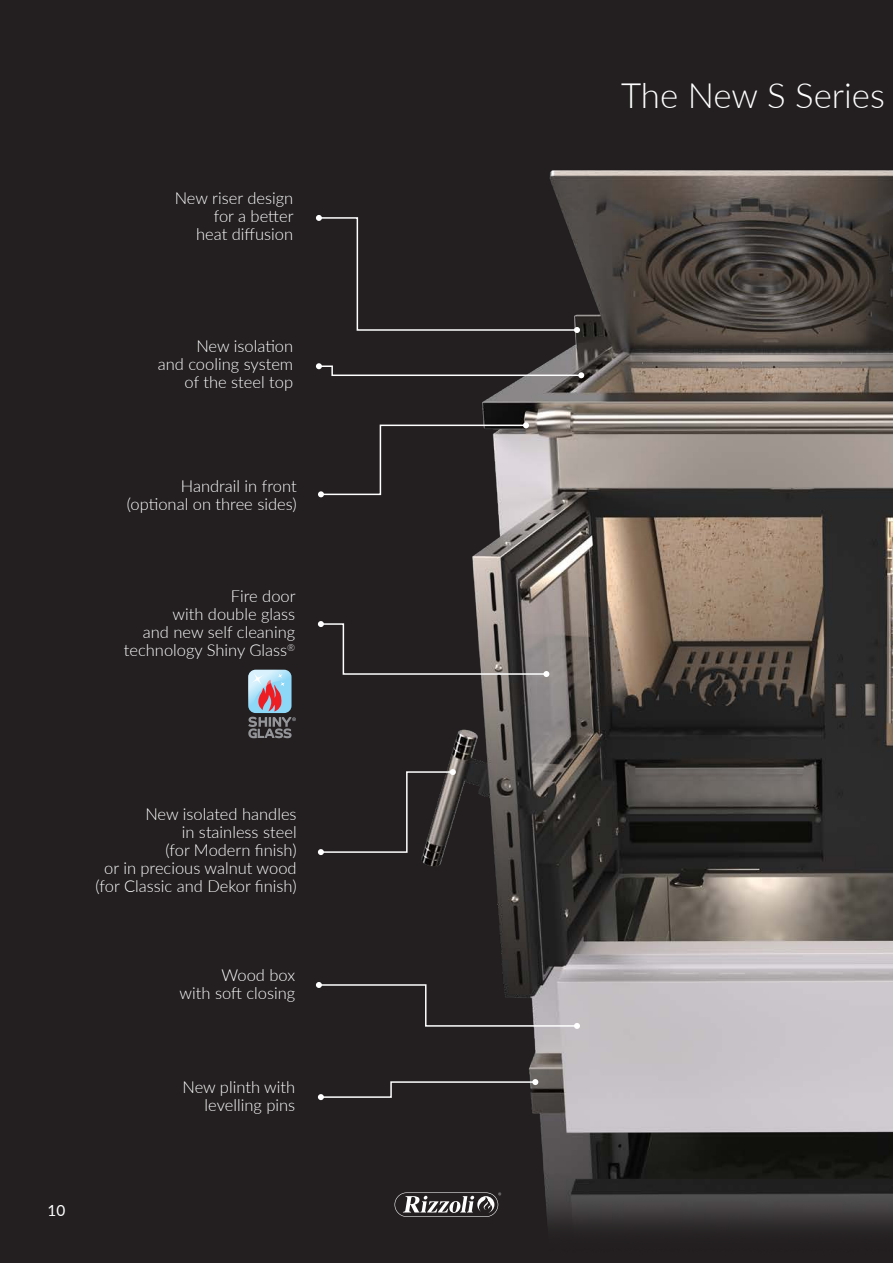
<style>
.page{position:relative;width:893px;height:1263px;background:#231f20}
.page>*{position:absolute;margin:0;border:0;box-sizing:border-box;transform-origin:0 0}
.t1{font:300 34.8px "Lato";color:#fff}
.t2{font:300 16.5px "Lato";color:#fff}
.t3{font:15.3px "Lato";color:#fff}
</style>
<div class="page">
<img style="left:252px;top:170px;width:641px;height:1057px">
<svg style="left:248px;top:670px;width:48px;height:68px"></svg>
<svg style="left:318px;top:621px;width:231px;height:56px"></svg>
<svg style="left:316px;top:982px;width:264px;height:47px"></svg>
<svg style="left:318px;top:769px;width:138px;height:86px"></svg>
<svg style="left:316px;top:363px;width:268px;height:15px"></svg>
<svg style="left:318px;top:1079px;width:220px;height:21px"></svg>
<svg style="left:316px;top:215px;width:264px;height:118px"></svg>
<svg style="left:318px;top:422px;width:211px;height:75px"></svg>
<p class="t2" style="left:175px;top:186px;width:120px">New riser design</p>
<p class="t2" style="left:214px;top:204px;width:81px">for a better</p>
<p class="t2" style="left:196px;top:222px;width:99px">heat diffusion</p>
<p class="t2" style="left:196px;top:335px;width:98px">New isolation</p>
<p class="t2" style="left:158px;top:353px;width:137px">and cooling system</p>
<p class="t2" style="left:185px;top:371px;width:110px">of the steel top</p>
<p class="t2" style="left:181px;top:474px;width:117px">Handrail in front</p>
<p class="t2" style="left:127px;top:492px;width:171px">(optional on three sides)</p>
<p class="t2" style="left:231px;top:585px;width:66px">Fire door</p>
<p class="t2" style="left:172px;top:603px;width:124px">with double glass</p>
<p class="t2" style="left:143px;top:621px;width:154px">and new self cleaning</p>
<p class="t2" style="left:124px;top:639px;width:173px">technology Shiny Glass<sup>®</sup></p>
<p class="t2" style="left:145px;top:802px;width:153px">New isolated handles</p>
<p class="t2" style="left:182px;top:820px;width:116px">in stainless steel</p>
<p class="t2" style="left:166px;top:838px;width:133px">(for Modern finish)</p>
<p class="t2" style="left:104px;top:856px;width:194px">or in precious walnut wood</p>
<p class="t2" style="left:96px;top:874px;width:202px">(for Classic and Dekor finish)</p>
<p class="t2" style="left:222px;top:964px;width:75px">Wood box</p>
<p class="t2" style="left:180px;top:982px;width:117px">with soft closing</p>
<p class="t2" style="left:182px;top:1076px;width:114px">New plinth with</p>
<p class="t2" style="left:205px;top:1094px;width:92px">levelling pins</p>
<p class="t3" style="left:48px;top:1199px;width:19px">10</p>
<p class="t1" style="left:621px;top:71px;width:265px">The New S Series</p>
</div>
